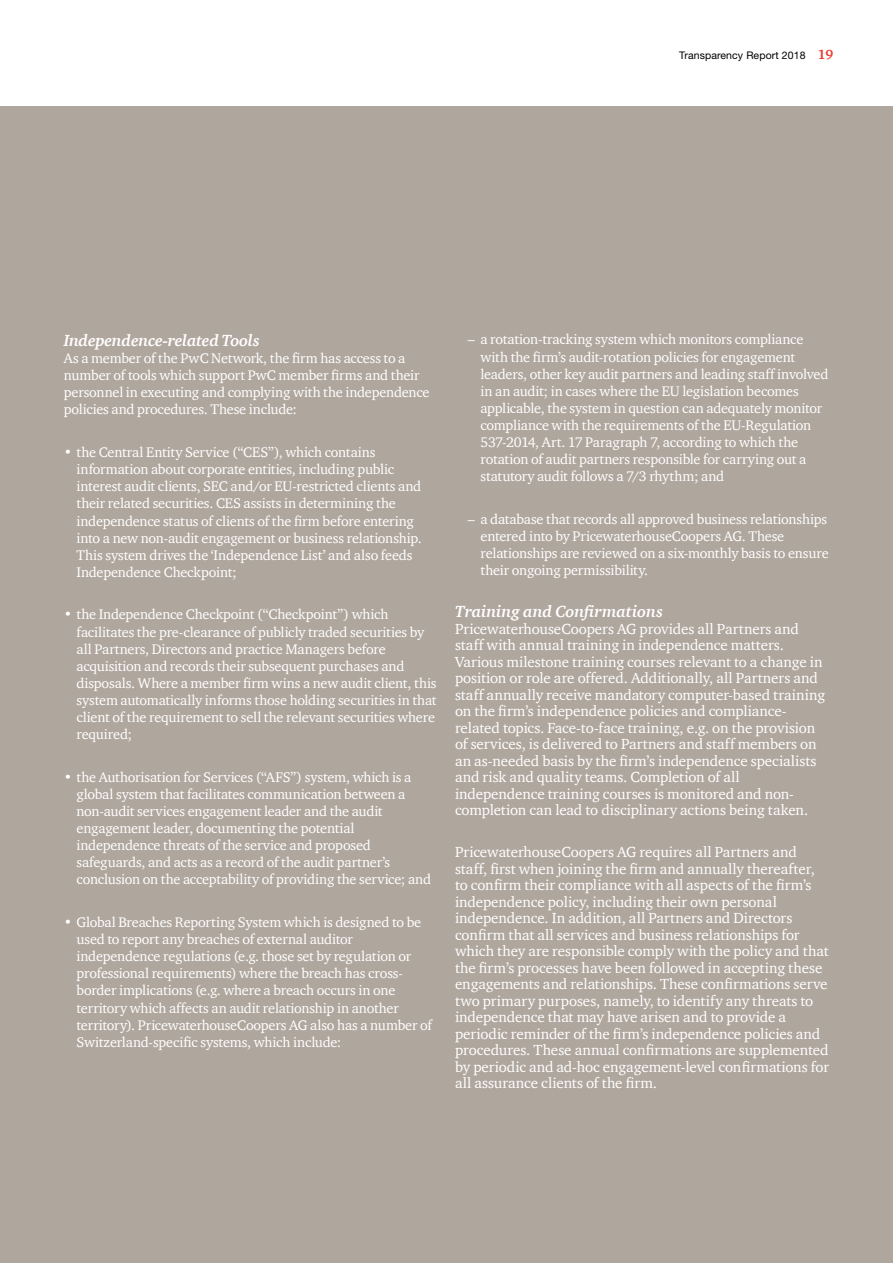
<style>
.page{position:relative;width:893px;height:1263px;background:#fff}
.page>*{position:absolute;margin:0;border:0;box-sizing:border-box;transform-origin:0 0}
.Leadtext{font:italic 700 16.5px "ITC Charter Com";letter-spacing:-.01em;color:#fff}
.Leadtext-2{font:15px/16.5px "ITC Charter Com";letter-spacing:-.005em;color:#fff}
.Leadtext-3{font:14.25px/17.1px "ITC Charter Com";letter-spacing:-.01em;color:#fff}
.t1{font:10.5px "Helvetica Neue LT Std";letter-spacing:.01em;color:#000}
.s1{font-family:"ITC Charter Com";font-weight:700;font-size:13.5px;color:#e83c30}
</style>
<div class="page">
<div style="left:0;top:106px;width:893px;height:1157px;background:#afa69d"></div>
<p class="t1" style="left:679px;top:49px;width:156px">Transparency Report 2018 <span class="s1">19</span></p>
<p class="Leadtext" style="left:64px;top:330px;width:198px">Independence-related Tools</p>
<p class="Leadtext-3" style="left:64px;top:350px;width:367px">As a member of the PwC Network, the firm has access to a number of tools which support PwC member firms and their personnel in executing and complying with the independence policies and procedures. These include:</p>
<p class="Leadtext-3" style="left:77px;top:443px;width:347px;text-indent:-13px">• the Central Entity Service (“CES”), which contains information about corporate entities, including public interest audit clients, SEC and/or EU-restricted clients and their related securities. CES assists in determining the independence status of clients of the firm before entering into a new non-audit engagement or business relationship.<br>This system drives the ‘Independence List’ and also feeds Independence Checkpoint;</p>
<p class="Leadtext-3" style="left:77px;top:606px;width:362px;text-indent:-13px">• the Independence Checkpoint (“Checkpoint”) which facilitates the pre-clearance of publicly traded securities by all Partners, Directors and practice Managers before acquisition and records their subsequent purchases and disposals. Where a member firm wins a new audit client, this system automatically informs those holding securities in that client of the requirement to sell the relevant securities where required;</p>
<p class="Leadtext-3" style="left:77px;top:768px;width:356px;text-indent:-13px">• the Authorisation for Services (“AFS”) system, which is a global system that facilitates communication between a non-audit services engagement leader and the audit engagement leader, documenting the potential independence threats of the service and proposed safeguards, and acts as a record of the audit partner’s conclusion on the acceptability of providing the service; and</p>
<p class="Leadtext-3" style="left:77px;top:913px;width:357px;text-indent:-13px">• Global Breaches Reporting System which is designed to be used to report any breaches of external auditor independence regulations (e.g. those set by regulation or professional requirements) where the breach has cross&shy;border implications (e.g. where a breach occurs in one territory which affects an audit relationship in another territory). PricewaterhouseCoopers AG also has a number of Switzerland-specific systems, which include:</p>
<p class="Leadtext-3" style="left:480px;top:331px;width:349px;text-indent:-13px">– a rotation-tracking system which monitors compliance with the firm’s audit-rotation policies for engagement leaders, other key audit partners and leading staff involved in an audit; in cases where the EU legislation becomes applicable, the system in question can adequately monitor compliance with the requirements of the EU-Regulation 537-2014, Art. 17 Paragraph 7, according to which the rotation of audit partners responsible for carrying out a statutory audit follows a 7/3 rhythm; and</p>
<p class="Leadtext-3" style="left:480px;top:510px;width:350px;text-indent:-13px">– a database that records all approved business relationships entered into by PricewaterhouseCoopers AG. These relationships are reviewed on a six-monthly basis to ensure their ongoing permissibility.</p>
<p class="Leadtext" style="left:455px;top:601px;width:209px">Training and Confirmations</p>
<p class="Leadtext-2" style="left:455px;top:620px;width:372px">PricewaterhouseCoopers AG provides all Partners and staff with annual training in independence matters.<br>Various milestone training courses relevant to a change in position or role are offered. Additionally, all Partners and staff annually receive mandatory computer-based training on the firm’s independence policies and compliance&shy;related topics. Face-to-face training, e.g. on the provision of services, is delivered to Partners and staff members on an as-needed basis by the firm’s independence specialists and risk and quality teams. Completion of all independence training courses is monitored and non&shy;completion can lead to disciplinary actions being taken.</p>
<p class="Leadtext-2" style="left:455px;top:844px;width:376px">PricewaterhouseCoopers AG requires all Partners and staff, first when joining the firm and annually thereafter, to confirm their compliance with all aspects of the firm’s independence policy, including their own personal independence. In addition, all Partners and Directors confirm that all services and business relationships for which they are responsible comply with the policy and that the firm’s processes have been followed in accepting these engagements and relationships. These confirmations serve two primary purposes, namely, to identify any threats to independence that may have arisen and to provide a periodic reminder of the firm’s independence policies and procedures. These annual confirmations are supplemented by periodic and ad-hoc engagement-level confirmations for all assurance clients of the firm.</p>
</div>
